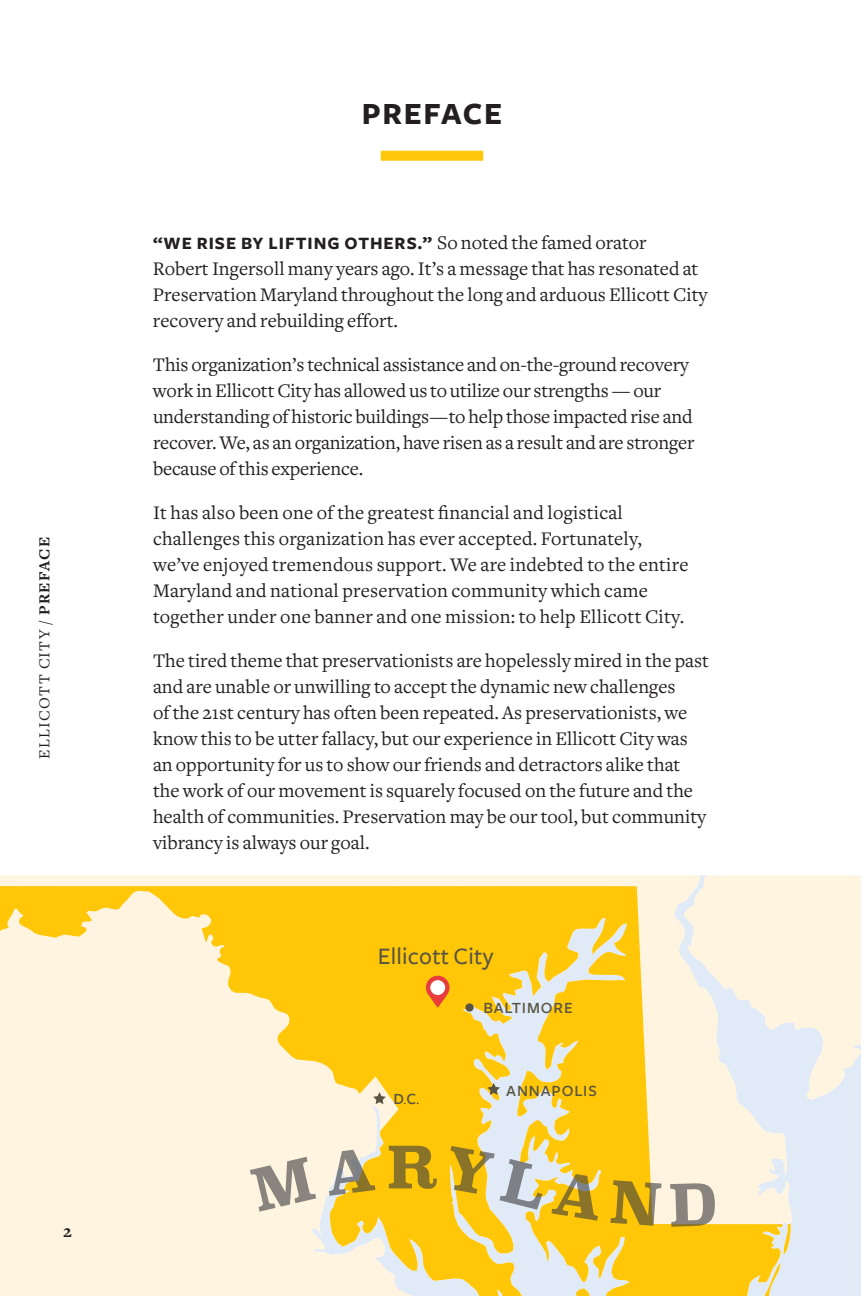
<style>
.page{position:relative;width:864px;height:1296px;background:#fff}
.page>*{position:absolute;margin:0;border:0;box-sizing:border-box;transform-origin:0 0}
.Header_2{font:700 32px "Freight Sans";letter-spacing:.05em;color:#231f20}
.t1{font:500 24.4px "Freight Sans";letter-spacing:.01em;color:#595443}
.t2{font:21.4px "Freight Sans Medium SC";letter-spacing:.01em;color:#595443}
.Left_Align_-_No_Hyph{font:20px/26px "Freight Text";color:#231f20}
.Paragraph_1{font:20px/26px "Freight Text";color:#231f20}
.Paragraph_1-2{font:700 18px "Freight Sans";letter-spacing:.05em;color:#231f20}
.Paragraph_1-3{font:700 18px "Freight Text";color:#231f20}
.Paragraph_1-4{font:16px "Freight Text";letter-spacing:.08em;color:#231f20}
.s1{font-weight:700}
.s2{font-family:"Freight Text";font-weight:400;font-size:20px}
.s3{font-size:12.2px}
.s4{font-size:12.2px;color:#403e36}
</style>
<div class="page">
<svg style="left:0;top:875px;width:861px;height:421px;background:#fae39b"></svg>
<svg style="left:250px;top:1146px;width:465px;height:81px;background:#e0c56d"></svg>
<div style="left:381px;top:151px;width:102px;height:10px;background:#fec70c"></div>
<p class="Paragraph_1-4" style="left:35px;top:759px;width:223px;rotate:-90deg">ELLICOTT CITY / <span class="s1">PREFACE</span></p>
<p class="Paragraph_1-3" style="left:49px;top:1221px;width:25px">XX</p>
<p class="Paragraph_1-3" style="left:63px;top:1221px;width:10px">2</p>
<p class="Header_2" style="left:362px;top:96px;width:142px">PREFACE</p>
<p class="Paragraph_1-2" style="left:153px;top:233px;width:495px">“WE RISE BY LIFTING OTHERS.” <span class="s2">So noted the famed orator</span></p>
<p class="Paragraph_1" style="left:153px;top:256px;width:556px">Robert Ingersoll many years ago. It’s a message that has resonated at<br>Preservation Maryland throughout the long and arduous Ellicott City recovery and rebuilding effort.</p>
<p class="Left_Align_-_No_Hyph" style="left:153px;top:352px;width:543px">This organization’s technical assistance and on-the-ground recovery work in Ellicott City has allowed us to utilize our strengths — our understanding of historic buildings—to help those impacted rise and recover. We, as an organization, have risen as a result and are stronger because of this experience.</p>
<p class="Left_Align_-_No_Hyph" style="left:153px;top:500px;width:537px">It has also been one of the greatest financial and logistical challenges this organization has ever accepted. Fortunately, we’ve enjoyed tremendous support. We are indebted to the entire Maryland and national preservation community which came together under one banner and one mission: to help Ellicott City.</p>
<p class="Left_Align_-_No_Hyph" style="left:153px;top:648px;width:558px">The tired theme that preservationists are hopelessly mired in the past and are unable or unwilling to accept the dynamic new challenges<br>of the 21st century has often been repeated. As preservationists, we know this to be utter fallacy, but our experience in Ellicott City was an opportunity for us to show our friends and detractors alike that the work of our movement is squarely focused on the future and the health of communities. Preservation may be our tool, but community vibrancy is always our goal.</p>
<p class="t1" style="left:378px;top:943px;width:117px">Ellicott City</p>
<p class="t2" style="left:483px;top:994px;width:92px">baltimore</p>
<p class="t1" style="left:374px;top:954px;width:117px">Ellicott City</p>
<p class="t2" style="left:393px;top:1085px;width:28px">d<span class="s3">.</span>c<span class="s4">.</span></p>
<p class="t2" style="left:506px;top:1077px;width:93px">annapolis</p>
</div>
